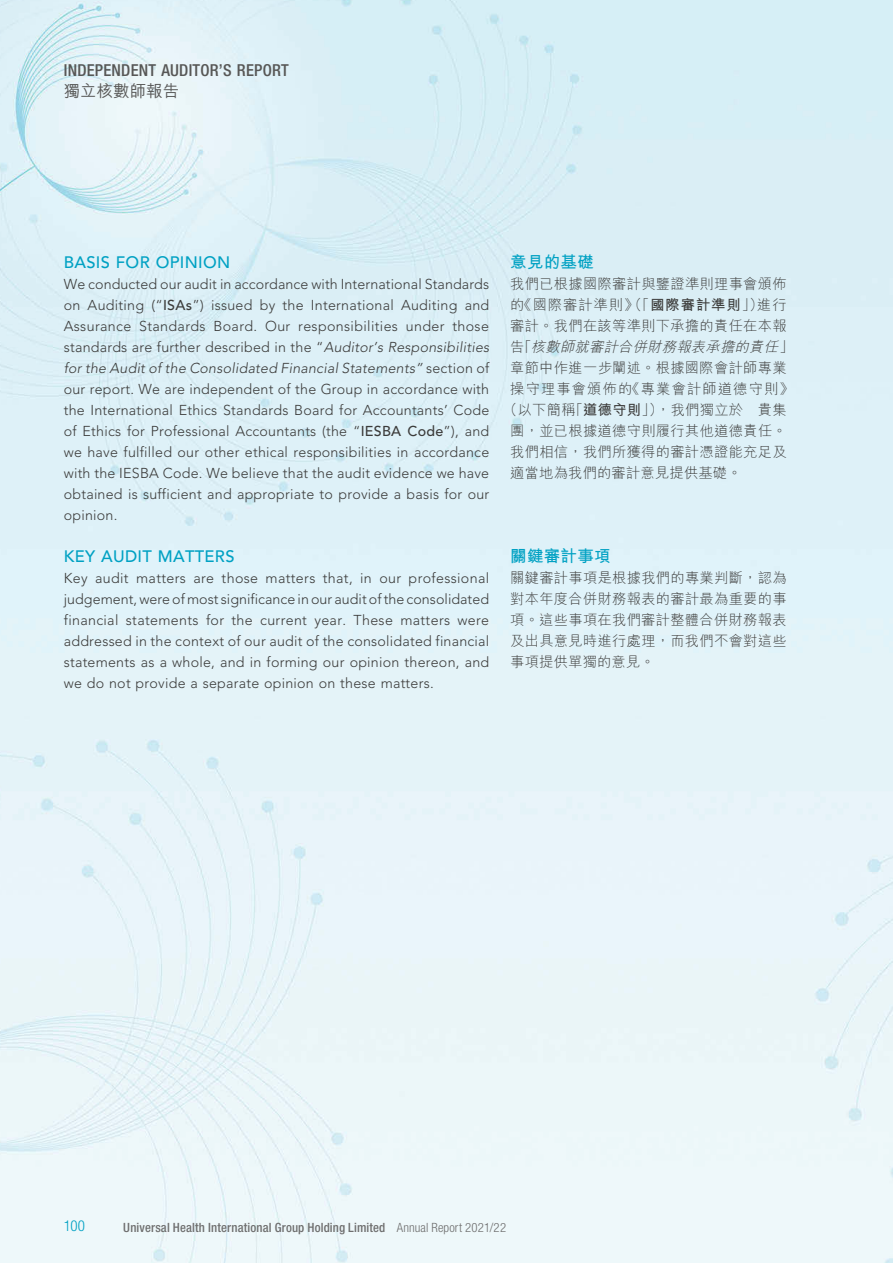
<style>
.page{position:relative;width:893px;height:1263px;background:#fff}
.page>*{position:absolute;margin:0;border:0;box-sizing:border-box;transform-origin:0 0}
.t1{font:500 16.5px "Avenir LT Std";letter-spacing:.015em;color:#00a1c3}
.t2{font:500 condensed 16.5px "Helvetica Neue LT Std";letter-spacing:.015em;color:#575756}
.t3{font:700 16.5px "M Hei HK";letter-spacing:.015em;color:#00a1c3}
.t4{font:500 16.5px "M Hei HK";color:#575756}
.t5{font:300 condensed 15px "Helvetica Neue LT Std";color:#00a1c3}
.t6{font:300 14.25px/21px "Avenir LT Std";letter-spacing:.015em;color:#3c3c3b;text-align:justify}
.t7{font:300 14.25px/21px "M Hei HK";letter-spacing:.02em;color:#3c3c3b;text-align:justify}
.t8{font:300 14.25px "M Hei HK";letter-spacing:.065em;color:#3c3c3b}
.t9{font:italic 300 14.25px "M Hei HK";color:#3c3c3b}
.t10{font:300 14.25px "M Hei HK";letter-spacing:.08em;color:#3c3c3b}
.t11{font:500 condensed 12.75px "Helvetica Neue LT Std";letter-spacing:.01em;color:#6f6f6f}
.s1{font-weight:500}
.s2{font-style:italic}
.s3{font-weight:700}
.s4{font-style:normal}
.s5{font-weight:300}
</style>
<div class="page">
<img style="left:0;top:0;width:893px;height:1263px">
<p class="t2" style="left:64px;top:60px;width:227px">INDEPENDENT AUDITOR’S REPORT</p>
<p class="t4" style="left:64px;top:79px;width:117px">獨立核數師報告</p>
<p class="t1" style="left:64px;top:252px;width:168px">BASIS FOR OPINION</p>
<p class="t6" style="left:64px;top:273px;width:427px">We conducted our audit in accordance with International Standards on Auditing (“<span class="s1">ISAs</span>”) issued by the International Auditing and Assurance Standards Board. Our responsibilities under those standards are further described in the “<span class="s2">Auditor’s Responsibilities for the Audit of the Consolidated Financial Statements”</span> section of our report. We are independent of the Group in accordance with the International Ethics Standards Board for Accountants’ Code of Ethics for Professional Accountants (the “<span class="s1">IESBA Code</span>”), and we have fulfilled our other ethical responsibilities in accordance with the IESBA Code. We believe that the audit evidence we have obtained is sufficient and appropriate to provide a basis for our opinion.</p>
<p class="t1" style="left:64px;top:546px;width:172px">KEY AUDIT MATTERS</p>
<p class="t6" style="left:64px;top:567px;width:427px">Key audit matters are those matters that, in our professional judgement, were of most significance in our audit of the consolidated financial statements for the current year. These matters were addressed in the context of our audit of the consolidated financial statements as a whole, and in forming our opinion thereon, and we do not provide a separate opinion on these matters.</p>
<p class="t3" style="left:510px;top:250px;width:85px">意見的基礎</p>
<p class="t7" style="left:510px;top:272px;width:278px">我們已根據國際審計與鑒證準則理事會頒佈</p>
<p class="t8" style="left:510px;top:294px;width:278px">的《國際審計準則》（「<span class="s3">國際審計準則</span>」）進行</p>
<p class="t7" style="left:510px;top:314px;width:278px">審計。我們在該等準則下承擔的責任在本報</p>
<p class="t9" style="left:510px;top:336px;width:285px"><span class="s4">告「</span>核數師就審計合併財務報表承擔的責任<span class="s4">」</span></p>
<p class="t7" style="left:510px;top:356px;width:278px">章節中作進一步闡述。根據國際會計師專業</p>
<p class="t10" style="left:510px;top:378px;width:285px">操守理事會頒佈的《專業會計師道德守則》</p>
<p class="t7" style="left:503px;top:398px;width:285px">（以下簡稱「<span class="s3">道德守則</span>」），我們獨立於　貴集</p>
<p class="t7" style="left:510px;top:419px;width:278px">團，並已根據道德守則履行其他道德責任。</p>
<p class="t7" style="left:510px;top:440px;width:278px">我們相信，我們所獲得的審計憑證能充足及</p>
<p class="t7" style="left:510px;top:461px;width:233px">適當地為我們的審計意見提供基礎。</p>
<p class="t3" style="left:510px;top:544px;width:102px">關鍵審計事項</p>
<p class="t7" style="left:510px;top:566px;width:278px">關鍵審計事項是根據我們的專業判斷，認為對本年度合併財務報表的審計最為重要的事項。這些事項在我們審計整體合併財務報表及出具意見時進行處理，而我們不會對這些事項提供單獨的意見。</p>
<p class="t5" style="left:64px;top:1217px;width:23px">100</p>
<p class="t11" style="left:123px;top:1220px;width:384px">Universal Health International Group Holding Limited <span class="s5">Annual Report 2021/22</span></p>
</div>
